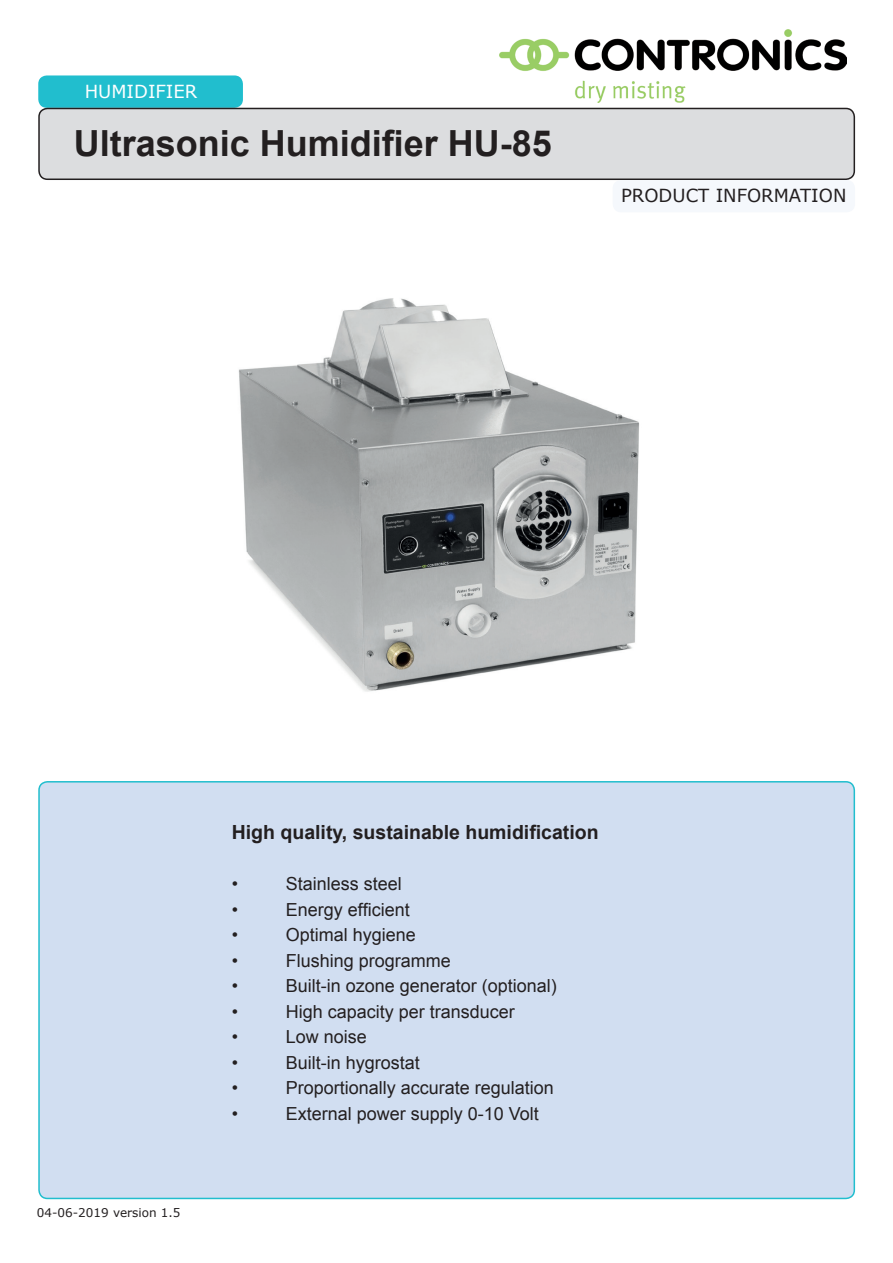
<style>
.page{position:relative;width:893px;height:1263px;background:#fff}
.page>*{position:absolute;margin:0;border:0;box-sizing:border-box;transform-origin:0 0}
.t1{font:700 36px "Arial";color:#231f20}
.t2{font:700 19.5px "Arial";color:#231f20}
.t3{font:18px "Arial";color:#231f20}
.t4{font:18px "Verdana";color:#231f20}
.t5{font:18px "Verdana";color:#fff}
.t6{font:12px "Verdana";color:#231f20}
</style>
<div class="page">
<div style="left:38px;top:75px;width:205px;height:33px;background:#21bece;border-radius:9px"></div>
<img style="left:500px;top:29px;width:346px;height:74px">
<div style="left:39px;top:782px;width:815px;height:416px;background:#d1def1;border-radius:9px"></div>
<div style="left:38px;top:781px;width:817px;height:418px;border:2px solid #21bece;border-radius:9px"></div>
<div style="left:39px;top:108px;width:815px;height:71px;background:#dcdddf;border-radius:9px"></div>
<div style="left:38px;top:108px;width:817px;height:72px;border:2px solid #231f20;border-radius:9px"></div>
<div style="left:613px;top:180px;width:242px;height:32px;background:#f5f8fc;border-radius:9px"></div>
<img style="left:238px;top:298px;width:401px;height:394px">
<p class="t5" style="left:85px;top:79px;width:114px">HUMIDIFIER</p>
<h1 class="t1" style="left:74px;top:119px;width:480px">Ultrasonic Humidifier HU-85</h1>
<p class="t4" style="left:621px;top:183px;width:227px">PRODUCT INFORMATION</p>
<p class="t6" style="left:37px;top:1204px;width:145px">04-06-2019 version 1.5</p>
<p class="t2" style="left:232px;top:819px;width:368px">High quality, sustainable humidification</p>
<p class="t3" style="left:232px;top:872px;width:8px">•</p>
<p class="t3" style="left:286px;top:872px;width:118px">Stainless steel</p>
<p class="t3" style="left:232px;top:897px;width:8px">•</p>
<p class="t3" style="left:286px;top:897px;width:126px">Energy efficient</p>
<p class="t3" style="left:232px;top:923px;width:8px">•</p>
<p class="t3" style="left:286px;top:923px;width:132px">Optimal hygiene</p>
<p class="t3" style="left:232px;top:948px;width:8px">•</p>
<p class="t3" style="left:286px;top:948px;width:167px">Flushing programme</p>
<p class="t3" style="left:232px;top:974px;width:8px">•</p>
<p class="t3" style="left:286px;top:974px;width:273px">Built-in ozone generator (optional)</p>
<p class="t3" style="left:232px;top:1000px;width:8px">•</p>
<p class="t3" style="left:286px;top:1000px;width:231px">High capacity per transducer</p>
<p class="t3" style="left:232px;top:1025px;width:8px">•</p>
<p class="t3" style="left:286px;top:1025px;width:83px">Low noise</p>
<p class="t3" style="left:232px;top:1051px;width:8px">•</p>
<p class="t3" style="left:286px;top:1051px;width:136px">Built-in hygrostat</p>
<p class="t3" style="left:232px;top:1076px;width:8px">•</p>
<p class="t3" style="left:286px;top:1076px;width:270px">Proportionally accurate regulation</p>
<p class="t3" style="left:232px;top:1102px;width:8px">•</p>
<p class="t3" style="left:286px;top:1102px;width:255px">External power supply 0-10 Volt</p>
</div>
